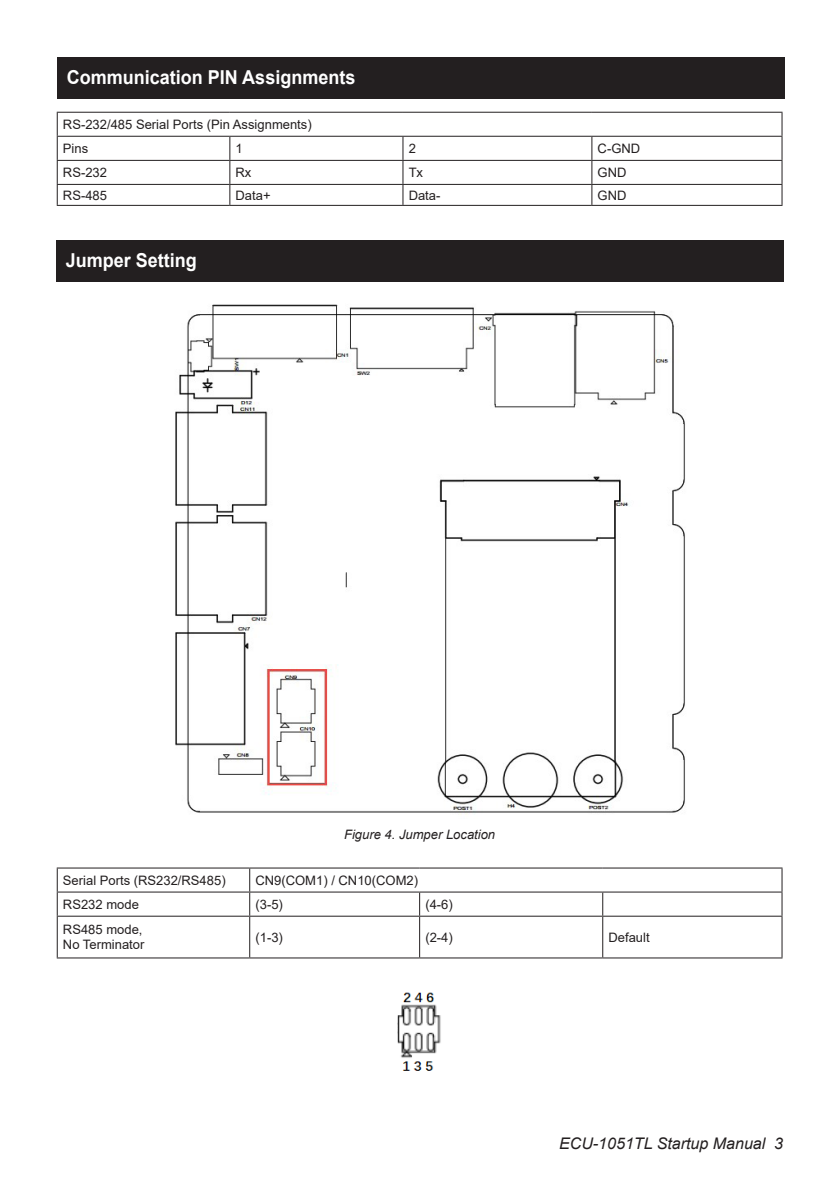
<style>
.page{position:relative;width:840px;height:1191px;background:#fff}
.page>*{position:absolute;margin:0;border:0;box-sizing:border-box;transform-origin:0 0}
.Start_-_Black_Headin{font:700 19.2px "Arial";color:#fff;scale:.94 1}
.t1{font:italic 16px "Arial";color:#231f20}
.Start_-_Table_3_Cell{font:13px "Arial";color:#231f20}
.Start_-_Caption{font:italic 13px "Arial";color:#231f20}
</style>
<div class="page">
<div style="left:57px;top:57px;width:727px;height:41px;background:#231f20"></div>
<hr style="left:57px;top:112px;width:173px;height:1px;background:#231f20">
<hr style="left:230px;top:112px;width:173px;height:1px;background:#231f20">
<hr style="left:403px;top:112px;width:188px;height:1px;background:#231f20">
<hr style="left:591px;top:112px;width:191px;height:1px;background:#231f20">
<hr style="left:57px;top:136px;width:173px;height:1px;background:#231f20">
<hr style="left:230px;top:136px;width:173px;height:1px;background:#231f20">
<hr style="left:403px;top:136px;width:188px;height:1px;background:#231f20">
<hr style="left:591px;top:136px;width:191px;height:1px;background:#231f20">
<hr style="left:57px;top:160px;width:173px;height:1px;background:#231f20">
<hr style="left:230px;top:160px;width:173px;height:1px;background:#231f20">
<hr style="left:403px;top:160px;width:188px;height:1px;background:#231f20">
<hr style="left:591px;top:160px;width:191px;height:1px;background:#231f20">
<hr style="left:57px;top:184px;width:173px;height:1px;background:#231f20">
<svg style="left:57px;top:113px;width:1px;height:92px"></svg>
<hr style="left:230px;top:184px;width:173px;height:1px;background:#231f20">
<svg style="left:229px;top:137px;width:1px;height:68px"></svg>
<hr style="left:403px;top:184px;width:188px;height:1px;background:#231f20">
<svg style="left:402px;top:137px;width:1px;height:68px"></svg>
<hr style="left:591px;top:184px;width:191px;height:1px;background:#231f20">
<svg style="left:591px;top:137px;width:1px;height:68px"></svg>
<svg style="left:781px;top:113px;width:1px;height:92px"></svg>
<hr style="left:57px;top:205px;width:173px;height:1px;background:#231f20">
<hr style="left:230px;top:205px;width:173px;height:1px;background:#231f20">
<hr style="left:403px;top:205px;width:188px;height:1px;background:#231f20">
<hr style="left:591px;top:205px;width:191px;height:1px;background:#231f20">
<hr style="left:57px;top:867px;width:192px;height:1px;background:#231f20">
<hr style="left:249px;top:867px;width:170px;height:1px;background:#231f20">
<hr style="left:419px;top:867px;width:183px;height:1px;background:#231f20">
<hr style="left:602px;top:867px;width:180px;height:1px;background:#231f20">
<hr style="left:57px;top:891px;width:192px;height:1px;background:#231f20">
<svg style="left:57px;top:868px;width:1px;height:47px"></svg>
<hr style="left:249px;top:891px;width:170px;height:1px;background:#231f20">
<svg style="left:249px;top:868px;width:1px;height:47px"></svg>
<hr style="left:419px;top:891px;width:183px;height:1px;background:#231f20">
<svg style="left:419px;top:892px;width:1px;height:23px"></svg>
<hr style="left:602px;top:891px;width:180px;height:1px;background:#231f20">
<svg style="left:602px;top:892px;width:1px;height:23px"></svg>
<svg style="left:781px;top:868px;width:1px;height:47px"></svg>
<hr style="left:57px;top:915px;width:192px;height:1px;background:#231f20">
<hr style="left:57px;top:916px;width:1px;height:41px;background:#231f20">
<hr style="left:249px;top:915px;width:170px;height:1px;background:#231f20">
<hr style="left:249px;top:916px;width:1px;height:41px;background:#231f20">
<hr style="left:419px;top:915px;width:183px;height:1px;background:#231f20">
<hr style="left:419px;top:916px;width:1px;height:41px;background:#231f20">
<hr style="left:602px;top:915px;width:180px;height:1px;background:#231f20">
<hr style="left:602px;top:916px;width:1px;height:41px;background:#231f20">
<hr style="left:781px;top:916px;width:1px;height:41px;background:#231f20">
<hr style="left:57px;top:957px;width:192px;height:1px;background:#231f20">
<hr style="left:249px;top:957px;width:170px;height:1px;background:#231f20">
<hr style="left:419px;top:957px;width:183px;height:1px;background:#231f20">
<hr style="left:602px;top:957px;width:180px;height:1px;background:#231f20">
<img style="left:175px;top:304px;width:510px;height:511px">
<img style="left:397px;top:992px;width:44px;height:79px">
<div style="left:56px;top:240px;width:727px;height:41px;background:#231f20"></div>
<p class="Start_-_Black_Headin" style="left:67px;top:64px;width:308px">Communication PIN Assignments</p>
<p class="Start_-_Table_3_Cell" style="left:63px;top:115px;width:250px">RS-232/485 Serial Ports (Pin Assignments)</p>
<p class="Start_-_Table_3_Cell" style="left:63px;top:139px;width:27px">Pins</p>
<p class="Start_-_Table_3_Cell" style="left:235px;top:139px;width:9px">1</p>
<p class="Start_-_Table_3_Cell" style="left:408px;top:139px;width:9px">2</p>
<p class="Start_-_Table_3_Cell" style="left:597px;top:139px;width:44px">C-GND</p>
<p class="Start_-_Table_3_Cell" style="left:63px;top:164px;width:46px">RS-232</p>
<p class="Start_-_Table_3_Cell" style="left:235px;top:164px;width:17px">Rx</p>
<p class="Start_-_Table_3_Cell" style="left:408px;top:164px;width:16px">Tx</p>
<p class="Start_-_Table_3_Cell" style="left:597px;top:164px;width:30px">GND</p>
<p class="Start_-_Table_3_Cell" style="left:63px;top:186px;width:46px">RS-485</p>
<p class="Start_-_Table_3_Cell" style="left:235px;top:186px;width:37px">Data+</p>
<p class="Start_-_Table_3_Cell" style="left:408px;top:186px;width:33px">Data-</p>
<p class="Start_-_Table_3_Cell" style="left:597px;top:186px;width:30px">GND</p>
<p class="Start_-_Black_Headin" style="left:66px;top:247px;width:141px">Jumper Setting</p>
<p class="Start_-_Caption" style="left:344px;top:826px;width:153px">Figure 4. Jumper Location</p>
<p class="Start_-_Table_3_Cell" style="left:63px;top:871px;width:164px">Serial Ports (RS232/RS485)</p>
<p class="Start_-_Table_3_Cell" style="left:255px;top:871px;width:164px">CN9(COM1) / CN10(COM2)</p>
<p class="Start_-_Table_3_Cell" style="left:63px;top:895px;width:77px">RS232 mode</p>
<p class="Start_-_Table_3_Cell" style="left:255px;top:895px;width:29px">(3-5)</p>
<p class="Start_-_Table_3_Cell" style="left:425px;top:895px;width:29px">(4-6)</p>
<p class="Start_-_Table_3_Cell" style="left:63px;top:920px;width:81px">RS485 mode,</p>
<p class="Start_-_Table_3_Cell" style="left:63px;top:935px;width:83px">No Terminator</p>
<p class="Start_-_Table_3_Cell" style="left:255px;top:928px;width:29px">(1-3)</p>
<p class="Start_-_Table_3_Cell" style="left:425px;top:928px;width:29px">(2-4)</p>
<p class="Start_-_Table_3_Cell" style="left:608px;top:928px;width:43px">Default</p>
<p class="t1" style="left:559px;top:1132px;width:225px">ECU-1051TL Startup Manual 3</p>
</div>
